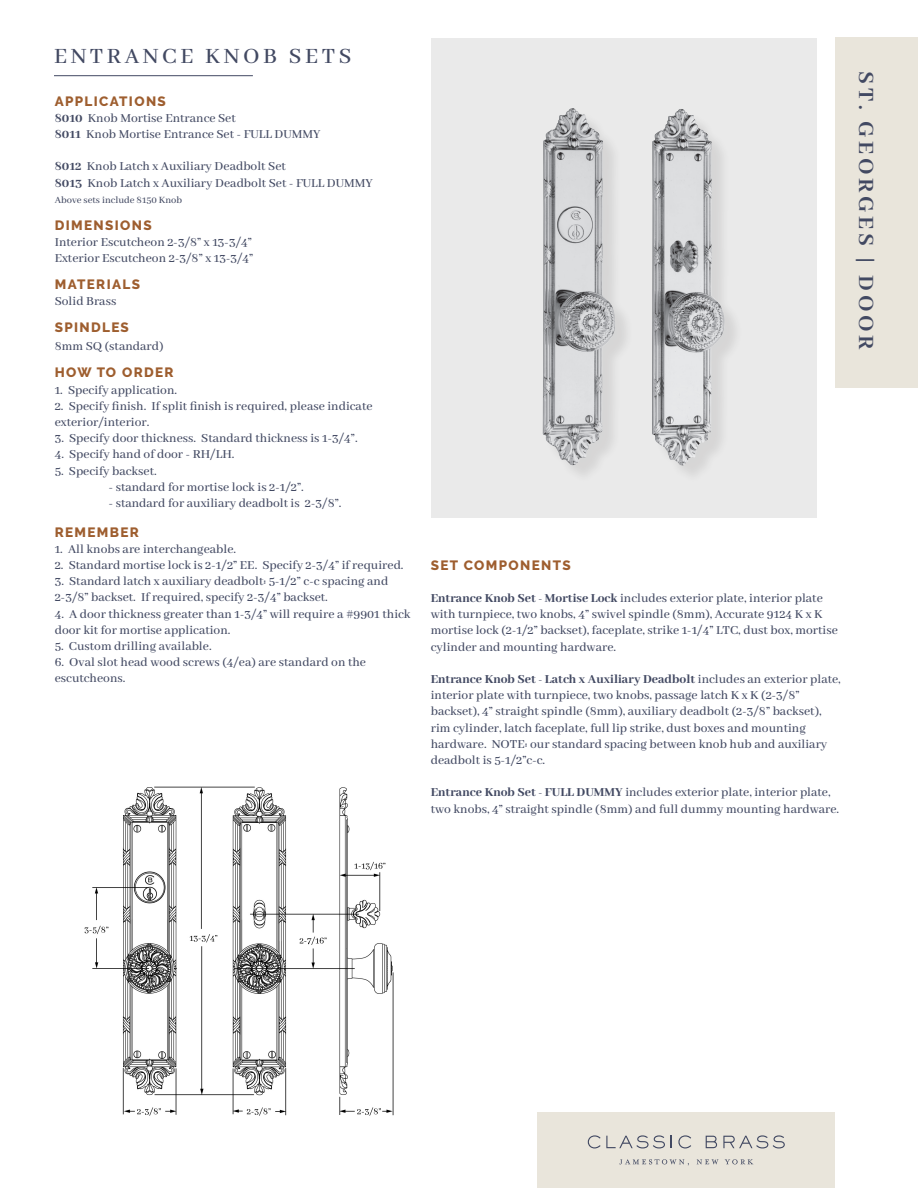
<style>
.page{position:relative;width:918px;height:1188px;background:#fff}
.page>*{position:absolute;margin:0;border:0;box-sizing:border-box;transform-origin:0 0}
.t1{font:500 24px "Abhaya Libre";letter-spacing:.15em;color:#424962}
.t2{font:700 24px "Abhaya Libre";letter-spacing:.15em;color:#424962}
.t3{font:500 13.5px/16.2px "Abhaya Libre";color:#424962}
.t4{font:800 13.5px "Raleway";letter-spacing:.1em;color:#9e5e2f}
.t5{font:500 10.5px "Abhaya Libre";color:#424962}
.s1{font-weight:800}
</style>
<div class="page">
<div style="left:537px;top:1112px;width:298px;height:76px;background:#e9e5db"></div>
<svg style="left:588px;top:1135px;width:77px;height:13px"></svg>
<svg style="left:671px;top:1136px;width:1px;height:12px"></svg>
<svg style="left:678px;top:1135px;width:13px;height:13px"></svg>
<svg style="left:706px;top:1136px;width:11px;height:12px"></svg>
<svg style="left:723px;top:1135px;width:62px;height:13px"></svg>
<svg style="left:697px;top:1159px;width:22px;height:5px"></svg>
<svg style="left:725px;top:1159px;width:28px;height:5px"></svg>
<svg style="left:619px;top:1159px;width:70px;height:7px"></svg>
<div style="left:835px;top:38px;width:83px;height:350px;background:#e9e5db"></div>
<hr style="left:54px;top:75px;width:199px;height:1px;background:#424962">
<div style="left:431px;top:38px;width:385px;height:480px;background:#eaeaea"></div>
<img style="left:542px;top:109px;width:73px;height:356px">
<img style="left:652px;top:109px;width:75px;height:357px">
<img style="left:84px;top:786px;width:310px;height:330px">
<p class="t1" style="left:54px;top:43px;width:299px">ENTRANCE KNOB SETS</p>
<p class="t4" style="left:55px;top:93px;width:113px">APPLICATIONS</p>
<p class="t3" style="left:55px;top:110px;width:183px"><span class="s1">8010</span> Knob Mortise Entrance Set</p>
<p class="t3" style="left:55px;top:126px;width:267px"><span class="s1">8011</span> Knob Mortise Entrance Set - FULL DUMMY</p>
<p class="t3" style="left:55px;top:159px;width:233px"><span class="s1">8012</span> Knob Latch x Auxiliary Deadbolt Set</p>
<p class="t3" style="left:55px;top:175px;width:320px"><span class="s1">8013</span> Knob Latch x Auxiliary Deadbolt Set - FULL DUMMY</p>
<p class="t5" style="left:55px;top:194px;width:129px">Above sets include 8150 Knob</p>
<p class="t4" style="left:55px;top:217px;width:98px">DIMENSIONS</p>
<p class="t3" style="left:55px;top:234px;width:199px">Interior Escutcheon 2-3/8” x 13-3/4”</p>
<p class="t3" style="left:55px;top:251px;width:200px">Exterior Escutcheon 2-3/8” x 13-3/4”</p>
<p class="t4" style="left:55px;top:277px;width:87px">MATERIALS</p>
<p class="t3" style="left:55px;top:294px;width:63px">Solid Brass</p>
<p class="t4" style="left:55px;top:320px;width:76px">SPINDLES</p>
<p class="t3" style="left:55px;top:339px;width:110px">8mm SQ (standard)</p>
<p class="t4" style="left:55px;top:365px;width:120px">HOW TO ORDER</p>
<p class="t3" style="left:55px;top:382px;width:124px">1. Specify application.</p>
<p class="t3" style="left:55px;top:398px;width:319px">2. Specify finish. If split finish is required, please indicate</p>
<p class="t3" style="left:55px;top:414px;width:96px">exterior/interior.</p>
<p class="t3" style="left:55px;top:431px;width:304px">3. Specify door thickness. Standard thickness is 1-3/4”.</p>
<p class="t3" style="left:55px;top:447px;width:181px">4. Specify hand of door - RH/LH.</p>
<p class="t3" style="left:55px;top:463px;width:103px">5. Specify backset.</p>
<p class="t3" style="left:109px;top:479px;width:197px">- standard for mortise lock is 2-1/2”.</p>
<p class="t3" style="left:109px;top:495px;width:234px">- standard for auxiliary deadbolt is 2-3/8”.</p>
<p class="t4" style="left:55px;top:524px;width:86px">REMEMBER</p>
<p class="t3" style="left:55px;top:541px;width:183px">1. All knobs are interchangeable.</p>
<p class="t3" style="left:55px;top:558px;width:350px">2. Standard mortise lock is 2-1/2” EE. Specify 2-3/4” if required.</p>
<p class="t3" style="left:55px;top:574px;width:335px">3. Standard latch x auxiliary deadbolt: 5-1/2” c-c spacing and<br>2-3/8” backset. If required, specify 2-3/4” backset.</p>
<p class="t3" style="left:55px;top:606px;width:357px">4. A door thickness greater than 1-3/4” will require a #9901 thick door kit for mortise application.</p>
<p class="t3" style="left:55px;top:639px;width:158px">5. Custom drilling available.</p>
<p class="t3" style="left:55px;top:655px;width:313px">6. Oval slot head wood screws (4/ea) are standard on the</p>
<p class="t3" style="left:55px;top:671px;width:72px">escutcheons.</p>
<p class="t2" style="left:879px;top:71px;width:279px;rotate:90deg">ST. GEORGES | DOOR</p>
<p class="t4" style="left:431px;top:557px;width:142px">SET COMPONENTS</p>
<p class="t3" style="left:431px;top:591px;width:409px"><span class="s1">Entrance Knob Set - Mortise Lock</span> includes exterior plate, interior plate with turnpiece, two knobs, 4” swivel spindle (8mm), Accurate 9124 K x K mortise lock (2-1/2” backset), faceplate, strike 1-1/4” LTC, dust box, mortise cylinder and mounting hardware.</p>
<p class="t3" style="left:431px;top:672px;width:412px"><span class="s1">Entrance Knob Set - Latch x Auxiliary Deadbolt</span> includes an exterior plate, interior plate with turnpiece, two knobs, passage latch K x K (2-3/8”</p>
<p class="t3" style="left:431px;top:704px;width:398px">backset), 4” straight spindle (8mm), auxiliary deadbolt (2-3/8” backset), rim cylinder, latch faceplate, full lip strike, dust boxes and mounting hardware. NOTE: our standard spacing between knob hub and auxiliary deadbolt is 5-1/2”c-c.</p>
<p class="t3" style="left:431px;top:785px;width:410px"><span class="s1">Entrance Knob Set - FULL DUMMY</span> includes exterior plate, interior plate, two knobs, 4” straight spindle (8mm) and full dummy mounting hardware.</p>
</div>
